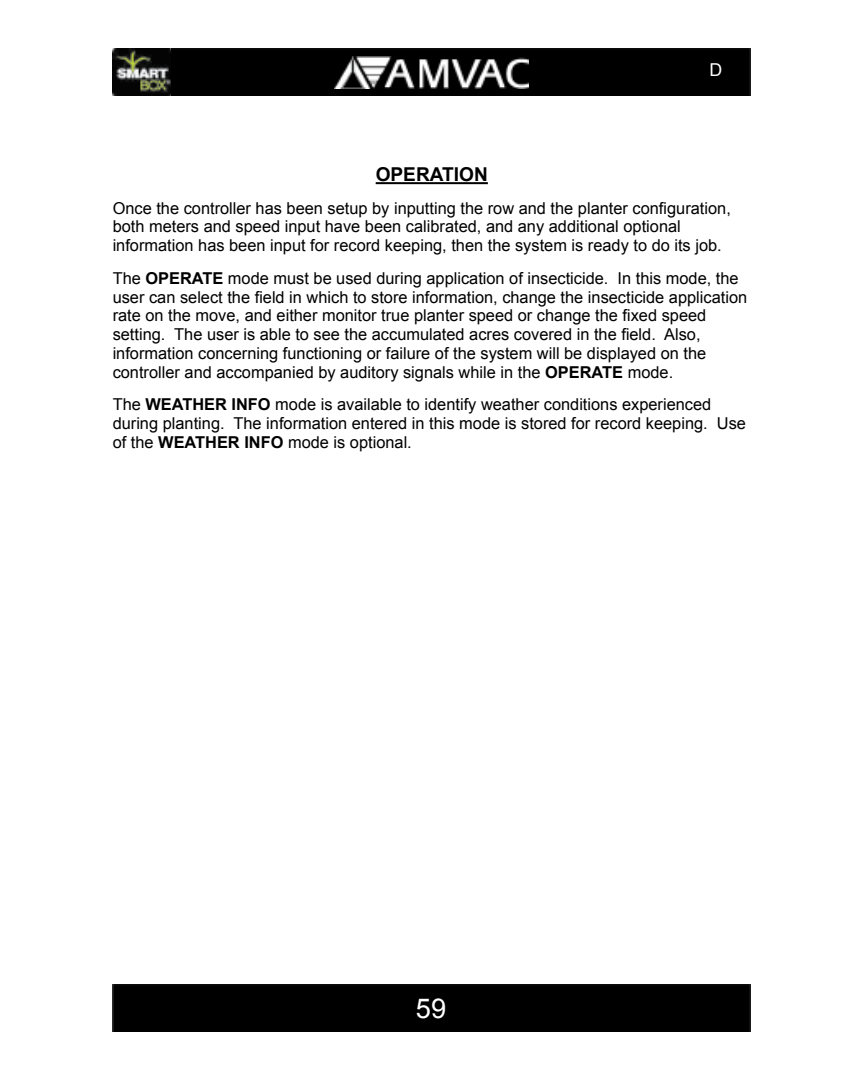
<style>
.page{position:relative;width:864px;height:1080px;background:#fff}
.page>*{position:absolute;margin:0;border:0;box-sizing:border-box;transform-origin:0 0}
.t1{font:27.3px "Arial";color:#fff}
.t2{font:700 19.05px "Arial";color:#000}
.t3{font:17.7px "Arial";color:#fff}
.t4{font:16.35px/18.9px "Arial";color:#000}
.s1{font-weight:700}
</style>
<div class="page">
<div style="left:113px;top:984px;width:638px;height:48px;background:#000"></div>
<div style="left:171px;top:49px;width:580px;height:47px;background:#000"></div>
<img style="left:113px;top:49px;width:58px;height:47px">
<img style="left:335px;top:57px;width:194px;height:31px">
<hr style="left:376px;top:182px;width:112px;height:2px;background:#000">
<p class="t3" style="left:710px;top:58px;width:14px">D</p>
<p class="t2" style="left:376px;top:162px;width:114px">OPERATION</p>
<p class="t4" style="left:113px;top:199px;width:620px">Once the controller has been setup by inputting the row and the planter configuration, both meters and speed input have been calibrated, and any additional optional information has been input for record keeping, then the system is ready to do its job.</p>
<p class="t4" style="left:113px;top:269px;width:636px">The <span class="s1">OPERATE</span> mode must be used during application of insecticide. In this mode, the user can select the field in which to store information, change the insecticide application rate on the move, and either monitor true planter speed or change the fixed speed setting. The user is able to see the accumulated acres covered in the field. Also, information concerning functioning or failure of the system will be displayed on the controller and accompanied by auditory signals while in the <span class="s1">OPERATE</span> mode.</p>
<p class="t4" style="left:113px;top:395px;width:635px">The <span class="s1">WEATHER INFO</span> mode is available to identify weather conditions experienced during planting. The information entered in this mode is stored for record keeping. Use of the <span class="s1">WEATHER INFO</span> mode is optional.</p>
<h1 class="t1" style="left:416px;top:991px;width:32px">59</h1>
</div>
